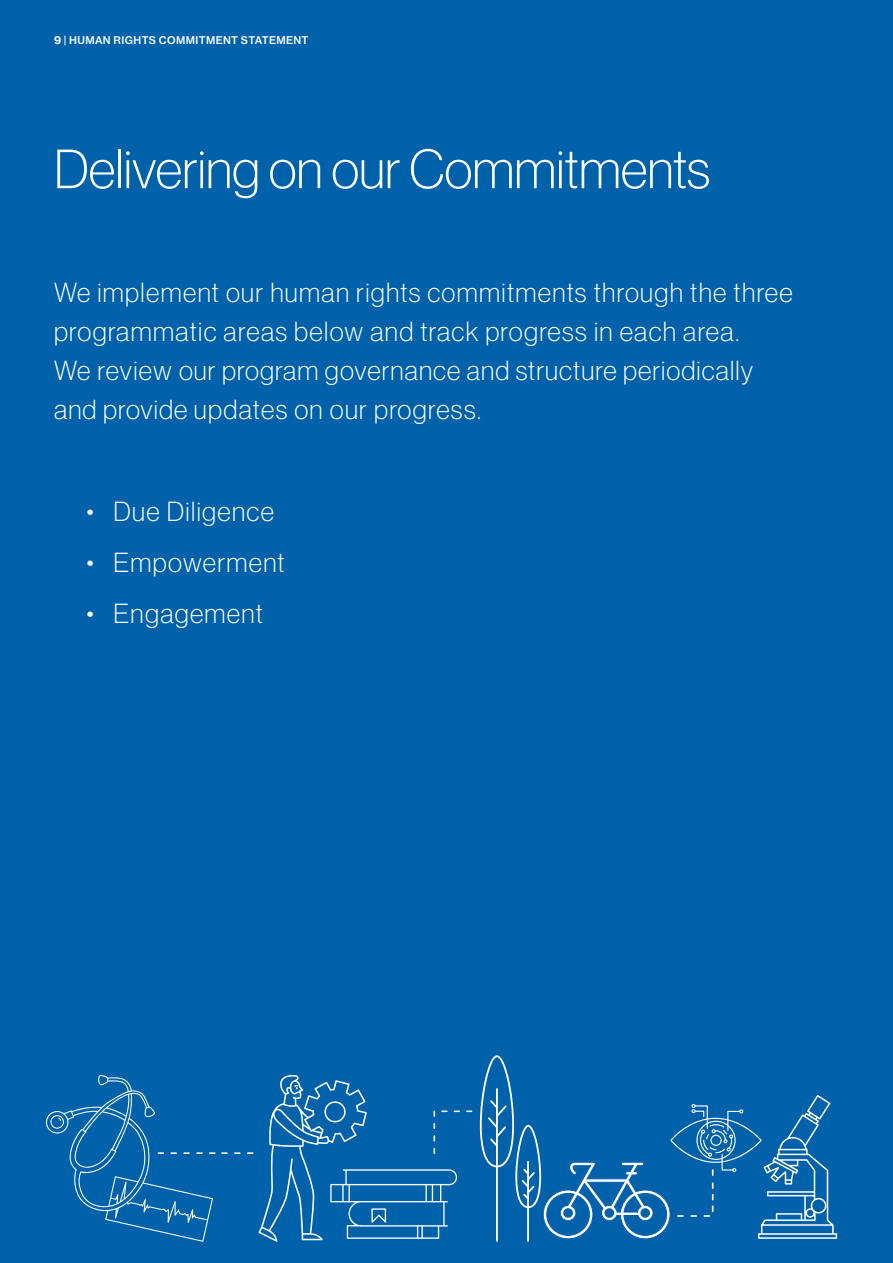
<style>
.page{position:relative;width:893px;height:1263px;background:#0061ab}
.page>*{position:absolute;margin:0;border:0;box-sizing:border-box;transform-origin:0 0}
.t1{font:100 54px "Volta Modern Display 35";color:#fff}
.t2{font:100 27px/39px "Volta Modern Display 35";letter-spacing:.05em;color:#fff}
.t3{font:500 10.5px "Volta Modern Text 65";letter-spacing:.035em;color:#fff}
.s1{font-family:"Volta Modern Text 75";font-weight:700}
</style>
<div class="page">
<svg style="left:234px;top:1152px;width:7px;height:2px"></svg>
<svg style="left:46px;top:1075px;width:182px;height:167px"></svg>
<svg style="left:247px;top:1075px;width:213px;height:167px"></svg>
<svg style="left:466px;top:1110px;width:6px;height:2px"></svg>
<svg style="left:480px;top:1055px;width:357px;height:187px"></svg>
<p class="t3" style="left:54px;top:33px;width:256px"><span class="s1">9</span> | HUMAN RIGHTS COMMITMENT STATEMENT</p>
<h1 class="t1" style="left:54px;top:139px;width:658px">Delivering on our Commitments</h1>
<p class="t2" style="left:54px;top:273px;width:740px">We implement our human rights commitments through the three programmatic areas below and track progress in each area.<br>We review our program governance and structure periodically and provide updates on our progress.</p>
<p class="t2" style="left:87px;top:492px;width:189px">• Due Diligence</p>
<p class="t2" style="left:87px;top:543px;width:200px">• Empowerment</p>
<p class="t2" style="left:87px;top:594px;width:178px">• Engagement</p>
</div>
